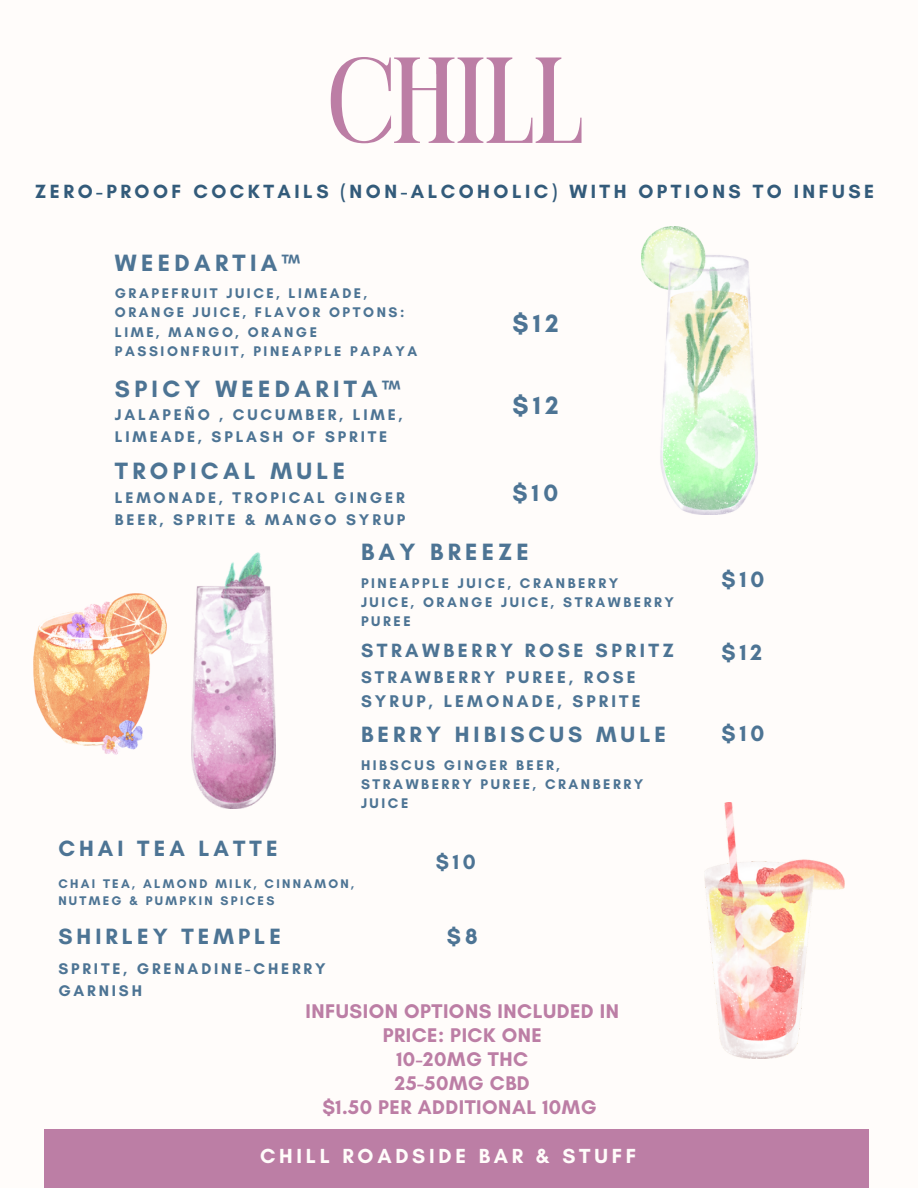
<style>
.page{position:relative;width:918px;height:1188px;background:#fffcfa}
.page>*{position:absolute;margin:0;border:0;box-sizing:border-box;transform-origin:0 0}
.t1{font:122.1px "Perandoryv 2";color:#bc7ea5}
.t2{font:700 25.5px "Glacial Indifference";color:#4d7494}
.t3{font:700 24px "Glacial Indifference";letter-spacing:.18em;color:#4d7494}
.t4{font:700 22.5px "Glacial Indifference";letter-spacing:.18em;color:#4d7494}
.t5{font:700 21px "Glacial Indifference";color:#4d7494}
.t6{font:700 20.7px "Glacial Indifference";letter-spacing:.18em;color:#fffcfa}
.t7{font:700 20.25px/23.9px "Glacial Indifference";letter-spacing:.025em;color:#bc7ea5;text-align:center}
.t8{font:700 19.5px "Glacial Indifference";letter-spacing:.18em;color:#335b7a}
.t9{font:700 19.5px "Glacial Indifference";letter-spacing:.18em;color:#4d7494}
.t10{font:700 17.25px/23.7px "Glacial Indifference";letter-spacing:.18em;color:#4d7494}
.t11{font:700 15.75px/21.3px "Glacial Indifference";letter-spacing:.18em;color:#4d7494}
.t12{font:700 14.25px/19.2px "Glacial Indifference";letter-spacing:.18em;color:#4d7494}
.t13{font:700 12.75px/17px "Glacial Indifference";letter-spacing:.18em;color:#4d7494}
</style>
<div class="page">
<div style="left:44px;top:1130px;width:824px;height:58px;background:#bc7ea5"></div>
<img style="left:704px;top:802px;width:141px;height:257px">
<img style="left:642px;top:226px;width:116px;height:288px">
<img style="left:192px;top:552px;width:84px;height:257px">
<img style="left:34px;top:593px;width:132px;height:161px">
<h1 class="t1" style="left:329px;top:51px;width:255px">CHILL</h1>
<h5 class="t8" style="left:35px;top:179px;width:840px">ZERO-PROOF COCKTAILS (NON-ALCOHOLIC) WITH OPTIONS TO INFUSE</h5>
<h4 class="t3" style="left:115px;top:248px;width:187px">WEEDARTIA™</h4>
<h2 class="t12" style="left:115px;top:284px;width:304px">GRAPEFRUIT JUICE, LIMEADE,<br>ORANGE JUICE, FLAVOR OPTONS:<br>LIME, MANGO, ORANGE<br>PASSIONFRUIT, PINEAPPLE PAPAYA</h2>
<h6 class="t3" style="left:115px;top:374px;width:287px">SPICY WEEDARITA™</h6>
<h2 class="t11" style="left:115px;top:404px;width:289px">JALAPEÑO , CUCUMBER, LIME,<br>LIMEADE, SPLASH OF SPRITE</h2>
<h5 class="t3" style="left:115px;top:456px;width:232px">TROPICAL MULE</h5>
<h3 class="t11" style="left:115px;top:487px;width:292px">LEMONADE, TROPICAL GINGER<br>BEER, SPRITE &amp; MANGO SYRUP</h3>
<h2 class="t2" style="left:512px;top:307px;width:48px">$12</h2>
<h5 class="t2" style="left:512px;top:390px;width:48px">$12</h5>
<h2 class="t3" style="left:512px;top:478px;width:47px">$10</h2>
<h2 class="t3" style="left:361px;top:537px;width:169px">BAY BREEZE</h2>
<h2 class="t12" style="left:361px;top:573px;width:315px">PINEAPPLE JUICE, CRANBERRY<br>JUICE, ORANGE JUICE, STRAWBERRY<br>PUREE</h2>
<p class="t9" style="left:361px;top:639px;width:314px">STRAWBERRY ROSE SPRITZ</p>
<p class="t10" style="left:361px;top:665px;width:281px">STRAWBERRY PUREE, ROSE<br>SYRUP, LEMONADE, SPRITE</p>
<p class="t4" style="left:361px;top:721px;width:307px">BERRY HIBISCUS MULE</p>
<h2 class="t12" style="left:361px;top:755px;width:284px">HIBSCUS GINGER BEER,<br>STRAWBERRY PUREE, CRANBERRY<br>JUICE</h2>
<h3 class="t4" style="left:58px;top:834px;width:221px">CHAI TEA LATTE</h3>
<h6 class="t13" style="left:58px;top:876px;width:297px">CHAI TEA, ALMOND MILK, CINNAMON,<br>NUTMEG &amp; PUMPKIN SPICES</h6>
<h3 class="t4" style="left:58px;top:923px;width:224px">SHIRLEY TEMPLE</h3>
<p class="t11" style="left:58px;top:958px;width:269px">SPRITE, GRENADINE-CHERRY<br>GARNISH</p>
<h3 class="t5" style="left:436px;top:849px;width:42px">$10</h3>
<h3 class="t4" style="left:447px;top:923px;width:32px">$8</h3>
<h4 class="t7" style="left:306px;top:999px;width:315px">INFUSION OPTIONS INCLUDED IN<br>PRICE: PICK ONE<br>10-20MG THC<br>25-50MG CBD<br>$1.50 PER ADDITIONAL 10MG</h4>
<h3 class="t6" style="left:260px;top:1144px;width:378px">CHILL ROADSIDE BAR &amp; STUFF</h3>
<h6 class="t4" style="left:721px;top:565px;width:44px">$10</h6>
<h4 class="t4" style="left:721px;top:639px;width:42px">$12</h4>
<h5 class="t4" style="left:721px;top:720px;width:44px">$10</h5>
</div>
